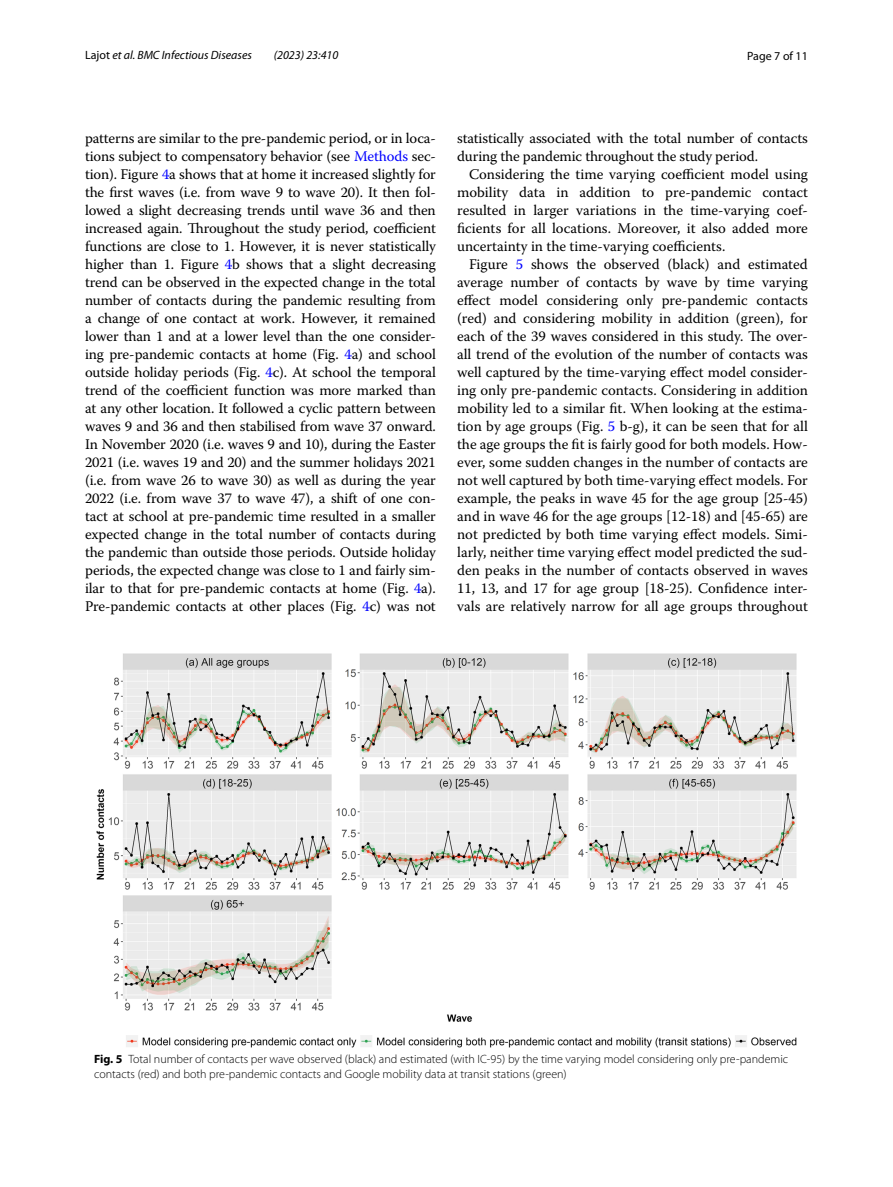
<style>
.page{position:relative;width:893px;height:1187px;background:#fff}
.page>*{position:absolute;margin:0;border:0;box-sizing:border-box;transform-origin:0 0}
.t1{font:14.7px/18px "Warnock Pro";letter-spacing:-.005em;color:#000;text-align:justify}
.t2{font:300 12px/15px "Myriad Pro";color:#000}
.t3{font:italic 12px "Myriad Pro";color:#000}
.t4{font:12px "Myriad Pro";color:#000}
.s1{font-style:normal}
.s2{color:#00f}
.s3{font-weight:700}
</style>
<div class="page">
<img style="left:96px;top:653px;width:701px;height:394px">
<p class="t3" style="left:85px;top:48px;width:168px"><span class="s1">Lajot</span> et al. BMC Infectious Diseases</p>
<p class="t3" style="left:274px;top:48px;width:66px">(2023) 23:410</p>
<p class="t4" style="left:747px;top:48px;width:62px">Page 7 of 11</p>
<p class="t1" style="left:85px;top:128px;width:352px">patterns are similar to the pre-pandemic period, or in loca&shy;tions subject to compensatory behavior (see <span class="s2">Methods</span> sec&shy;tion). Figure <span class="s2">4</span>a shows that at home it increased slightly for the first waves (i.e. from wave 9 to wave 20). It then fol&shy;lowed a slight decreasing trends until wave 36 and then increased again. Throughout the study period, coefficient functions are close to 1. However, it is never statistically higher than 1. Figure <span class="s2">4</span>b shows that a slight decreasing trend can be observed in the expected change in the total number of contacts during the pandemic resulting from a change of one contact at work. However, it remained lower than 1 and at a lower level than the one consider&shy;ing pre-pandemic contacts at home (Fig. <span class="s2">4</span>a) and school outside holiday periods (Fig. <span class="s2">4</span>c). At school the temporal trend of the coefficient function was more marked than at any other location. It followed a cyclic pattern between waves 9 and 36 and then stabilised from wave 37 onward.<br>In November 2020 (i.e. waves 9 and 10), during the Easter 2021 (i.e. waves 19 and 20) and the summer holidays 2021 (i.e. from wave 26 to wave 30) as well as during the year 2022 (i.e. from wave 37 to wave 47), a shift of one con&shy;tact at school at pre-pandemic time resulted in a smaller expected change in the total number of contacts during the pandemic than outside those periods. Outside holiday periods, the expected change was close to 1 and fairly sim&shy;ilar to that for pre-pandemic contacts at home (Fig. <span class="s2">4</span>a).<br>Pre-pandemic contacts at other places (Fig. <span class="s2">4</span>c) was not</p>
<p class="t1" style="left:457px;top:128px;width:352px">statistically associated with the total number of contacts during the pandemic throughout the study period.</p>
<p class="t1" style="left:457px;top:164px;width:352px;text-indent:12px">Considering the time varying coefficient model using mobility data in addition to pre-pandemic contact resulted in larger variations in the time-varying coef&shy;ficients for all locations. Moreover, it also added more uncertainty in the time-varying coefficients.</p>
<p class="t1" style="left:457px;top:254px;width:352px;text-indent:12px">Figure <span class="s2">5</span> shows the observed (black) and estimated average number of contacts by wave by time varying effect model considering only pre-pandemic contacts (red) and considering mobility in addition (green), for each of the 39 waves considered in this study. The over&shy;all trend of the evolution of the number of contacts was well captured by the time-varying effect model consider&shy;ing only pre-pandemic contacts. Considering in addition mobility led to a similar fit. When looking at the estima&shy;tion by age groups (Fig. <span class="s2">5</span> b-g), it can be seen that for all the age groups the fit is fairly good for both models. How&shy;ever, some sudden changes in the number of contacts are not well captured by both time-varying effect models. For example, the peaks in wave 45 for the age group [25-45) and in wave 46 for the age groups [12-18) and [45-65) are not predicted by both time varying effect models. Simi&shy;larly, neither time varying effect model predicted the sud&shy;den peaks in the number of contacts observed in waves 11, 13, and 17 for age group [18-25). Confidence inter&shy;vals are relatively narrow for all age groups throughout</p>
<p class="t2" style="left:94px;top:1051px;width:696px"><span class="s3">Fig. 5</span> Total number of contacts per wave observed (black) and estimated (with IC-95) by the time varying model considering only pre-pandemic contacts (red) and both pre-pandemic contacts and Google mobility data at transit stations (green)</p>
</div>
